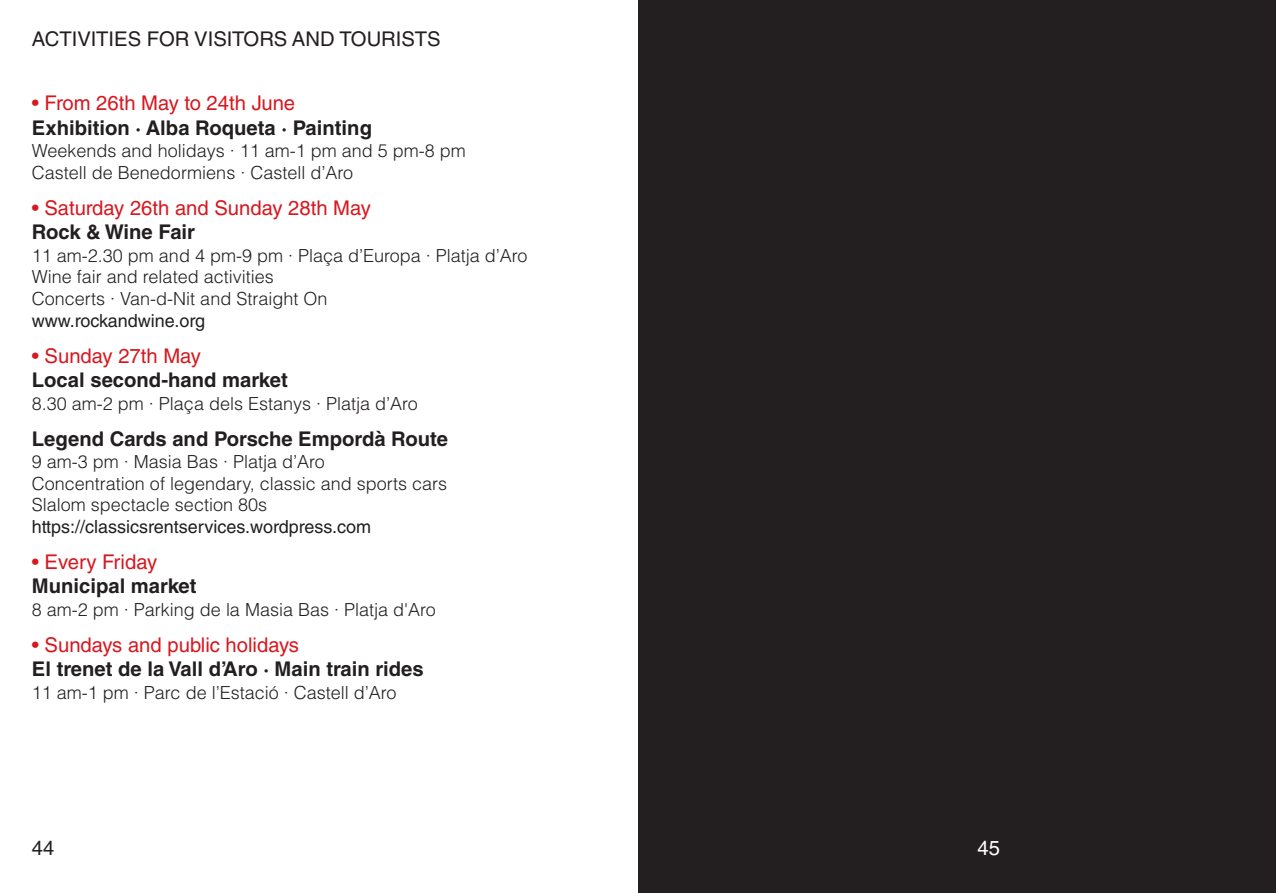
<style>
.page{position:relative;width:1276px;height:893px;background:#fff}
.page>*{position:absolute;margin:0;border:0;box-sizing:border-box;transform-origin:0 0}
.t1{font:700 20.25px "Helvetica LT Std";color:#231f20}
.t2{font:20.25px "Helvetica LT Std";color:#d8171f}
.t3{font:20.25px "Helvetica LT Std";color:#231f20}
.t4{font:20.25px "Helvetica LT Std";color:#fff}
.t5{font:300 18px/21.6px "Helvetica LT Std";color:#231f20}
.t6{font:18px "Helvetica LT Std";color:#231f20}
</style>
<div class="page">
<div style="left:638px;top:0;width:638px;height:893px;background:#231f20"></div>
<p class="t3" style="left:32px;top:32px;width:410px">ACTIVITIES FOR VISITORS AND TOURISTS</p>
<p class="t2" style="left:32px;top:96px;width:265px">• From 26th May to 24th June</p>
<p class="t1" style="left:32px;top:120px;width:342px">Exhibition · Alba Roqueta · Painting</p>
<p class="t5" style="left:32px;top:142px;width:435px">Weekends and holidays · 11 am-1 pm and 5 pm-8 pm<br>Castell de Benedormiens · Castell d’Aro</p>
<p class="t2" style="left:32px;top:200px;width:340px">• Saturday 26th and Sunday 28th May</p>
<p class="t1" style="left:32px;top:225px;width:165px">Rock &amp; Wine Fair</p>
<p class="t5" style="left:32px;top:246px;width:497px">11 am-2.30 pm and 4 pm-9 pm · Plaça d’Europa · Platja d’Aro<br>Wine fair and related activities<br>Concerts · Van-d-Nit and Straight On</p>
<p class="t6" style="left:32px;top:314px;width:175px">www.rockandwine.org</p>
<p class="t2" style="left:32px;top:348px;width:171px">• Sunday 27th May</p>
<p class="t1" style="left:32px;top:372px;width:257px">Local second-hand market</p>
<p class="t5" style="left:32px;top:394px;width:387px">8.30 am-2 pm · Plaça dels Estanys · Platja d’Aro</p>
<p class="t1" style="left:32px;top:431px;width:417px">Legend Cards and Porsche Empordà Route</p>
<p class="t5" style="left:32px;top:453px;width:417px">9 am-3 pm · Masia Bas · Platja d’Aro<br>Concentration of legendary, classic and sports cars<br>Slalom spectacle section 80s</p>
<p class="t6" style="left:32px;top:520px;width:341px">https://classicsrentservices.wordpress.com</p>
<p class="t2" style="left:32px;top:554px;width:127px">• Every Friday</p>
<p class="t1" style="left:32px;top:579px;width:166px">Municipal market</p>
<p class="t5" style="left:32px;top:600px;width:405px">8 am-2 pm · Parking de la Masia Bas · Platja d'Aro</p>
<p class="t2" style="left:32px;top:637px;width:268px">• Sundays and public holidays</p>
<p class="t1" style="left:32px;top:662px;width:393px">El trenet de la Vall d’Aro · Main train rides</p>
<p class="t5" style="left:32px;top:683px;width:366px">11 am-1 pm · Parc de l’Estació · Castell d’Aro</p>
<p class="t3" style="left:32px;top:841px;width:24px">44</p>
<p class="t4" style="left:977px;top:841px;width:24px">45</p>
</div>
